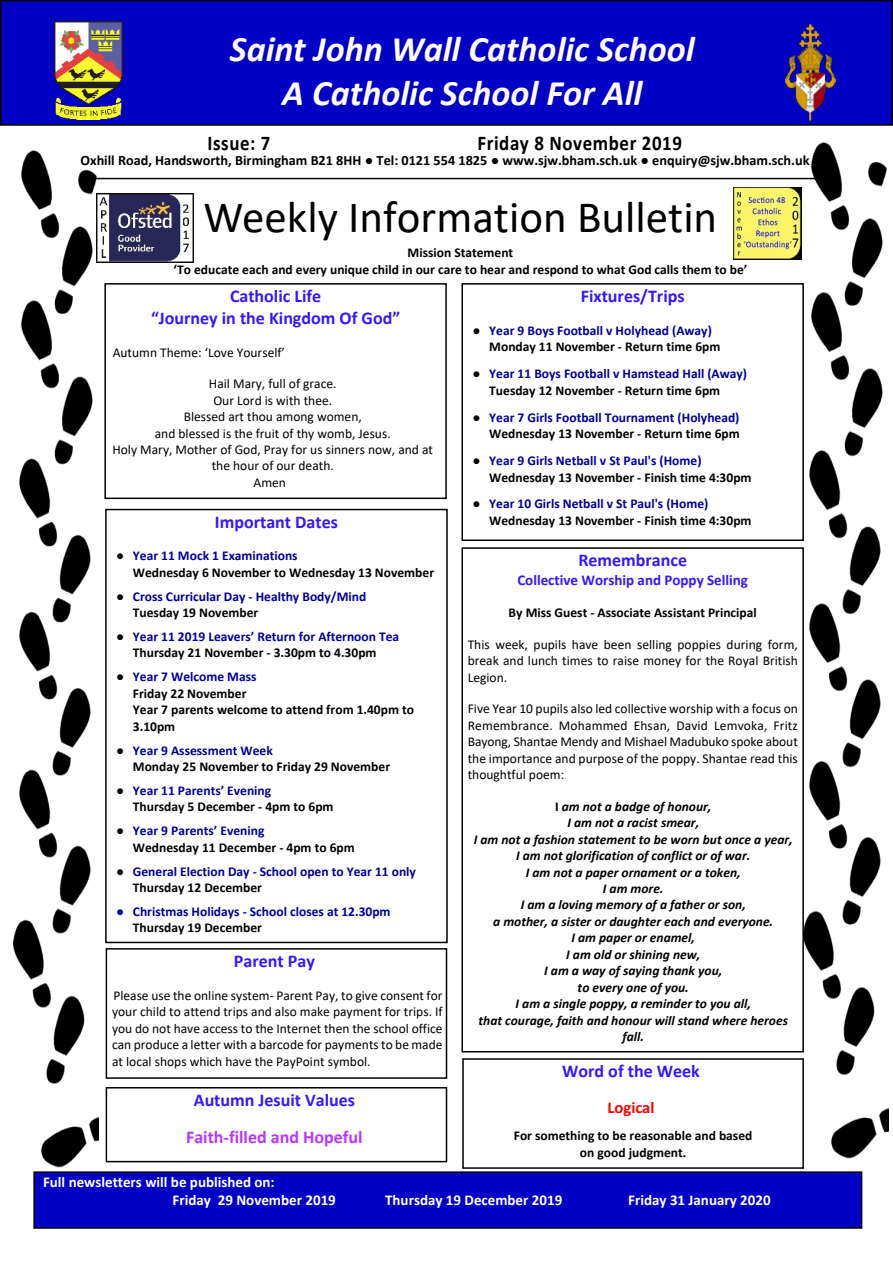
<style>
.page{position:relative;width:893px;height:1263px;background:#fff}
.page>*{position:absolute;margin:0;border:0;box-sizing:border-box;transform-origin:0 0}
.t1{font:45px "Calibri";color:#000}
.t2{font:italic 700 36px/44px "Calibri";color:#fefefe;text-align:center}
.t3{font:700 21px "Calibri";letter-spacing:.03em;color:#000;scale:.9 1}
.t4{font:700 18px/22px "Calibri";color:#3417ff;text-align:center}
.t5{font:700 18px "Calibri";color:#b835ff}
.t6{font:700 16.5px "Calibri";color:#fd0000}
.t7{font:700 15px/18.3px "Calibri";color:#fff}
.t8{font:700 15px "Calibri";color:#3417ff}
.t9{font:700 14.25px "Calibri";color:#000}
.t10{font:13.5px/16.5px "Calibri";color:#000;text-align:justify}
.t11{font:700 13.5px/16.5px "Calibri";color:#000}
.t12{font:700 13.5px/16.5px "Calibri";color:#009}
.t13{font:italic 700 13.5px/16.5px "Calibri";color:#000;text-align:center}
.s1{font-family:"Times New Roman"}
.s2{color:#009}
.s3{font-family:"Times New Roman";color:#000}
.s4{color:#000}
.s5{font-style:normal}
</style>
<div class="page">
<hr style="left:84px;top:178px;width:742px;height:1px;background:#000">
<div style="left:0;top:0;width:893px;height:126px;background:#0300c5;border:2px solid #000"></div>
<img style="left:54px;top:21px;width:68px;height:99px">
<div style="left:105px;top:509px;width:343px;height:434px;border:2px solid #000"></div>
<img style="left:785px;top:23px;width:51px;height:95px">
<img style="left:98px;top:194px;width:95px;height:69px">
<img style="left:734px;top:187px;width:68px;height:73px">
<div style="left:34px;top:1172px;width:828px;height:56px;background:#0300c5"></div>
<div style="left:33px;top:1171px;width:829px;height:58px;border:2px solid #000"></div>
<div style="left:104px;top:283px;width:343px;height:216px;border:2px solid #000"></div>
<img style="left:14px;top:150px;width:84px;height:1038px">
<img style="left:804px;top:118px;width:84px;height:1061px">
<div style="left:461px;top:547px;width:343px;height:505px;border:2px solid #000"></div>
<div style="left:461px;top:283px;width:343px;height:258px;border:2px solid #000"></div>
<div style="left:106px;top:1087px;width:341px;height:75px;border:2px solid #000"></div>
<div style="left:462px;top:1058px;width:342px;height:111px;border:2px solid #000"></div>
<div style="left:106px;top:948px;width:341px;height:131px;border:2px solid #000"></div>
<h2 class="t2" style="left:230px;top:30px;width:466px">Saint John Wall Catholic School<br>A Catholic School For All</h2>
<h3 class="t3" style="left:207px;top:134px;width:72px">Issue: 7</h3>
<h3 class="t3" style="left:477px;top:134px;width:229px">Friday 8 November 2019</h3>
<p class="t9" style="left:80px;top:154px;width:730px">Oxhill Road, Handsworth, Birmingham B21 8HH ● Tel: 0121 554 1825 ● www.sjw.bham.sch.uk ● enquiry@sjw.bham.sch.uk</p>
<h1 class="t1" style="left:204px;top:199px;width:515px">Weekly Information Bulletin</h1>
<p class="t11" style="left:174px;top:246px;width:575px;text-align:center">Mission Statement<br>‘To educate each and every unique child in our care to hear and respond to what God calls them to be’</p>
<h3 class="t4" style="left:151px;top:286px;width:251px">Catholic Life<br>“Journey in the Kingdom Of God”</h3>
<p class="t10" style="left:113px;top:345px;width:174px">Autumn Theme: ‘Love Yourself’</p>
<p class="t10" style="left:112px;top:376px;width:322px;text-align:center">Hail Mary, full of grace.<br>Our Lord is with thee.<br>Blessed art thou among women,<br>and blessed is the fruit of thy womb, Jesus.<br>Holy Mary, Mother of God, Pray for us sinners now, and at the hour of our death.<br>Amen</p>
<h3 class="t4" style="left:215px;top:512px;width:124px">Important Dates</h3>
<p class="t11" style="left:133px;top:549px;width:303px;text-indent:-17px"><span class="s1">●</span> <span class="s2">Year 11 Mock 1 Examinations<br></span>Wednesday 6 November to Wednesday 13 November</p>
<p class="t12" style="left:133px;top:589px;width:235px;text-indent:-17px"><span class="s3">●</span> Cross Curricular Day - Healthy Body/Mind<br><span class="s4">Tuesday 19 November</span></p>
<p class="t12" style="left:116px;top:629px;width:285px;text-align:center"><span class="s3">●</span> Year 11 2019 Leavers’ Return for Afternoon Tea<br><span class="s4">Thursday 21 November - 3.30pm to 4.30pm</span></p>
<p class="t11" style="left:133px;top:670px;width:283px;text-indent:-17px"><span class="s1">●</span> <span class="s2">Year 7 Welcome Mass<br></span>Friday 22 November<br>Year 7 parents welcome to attend from 1.40pm to<br>3.10pm</p>
<p class="t11" style="left:133px;top:743px;width:259px;text-indent:-17px"><span class="s1">●</span> <span class="s2">Year 9 Assessment Week<br></span>Monday 25 November to Friday 29 November</p>
<p class="t11" style="left:133px;top:783px;width:202px;text-indent:-17px"><span class="s1">●</span> <span class="s2">Year 11 Parents’ Evening<br></span>Thursday 5 December - 4pm to 6pm</p>
<p class="t11" style="left:133px;top:823px;width:223px;text-indent:-17px"><span class="s1">●</span> <span class="s2">Year 9 Parents’ Evening<br></span>Wednesday 11 December - 4pm to 6pm</p>
<p class="t12" style="left:133px;top:864px;width:285px;text-indent:-17px"><span class="s3">●</span> General Election Day - School open to Year 11 only<br><span class="s4">Thursday 12 December</span></p>
<p class="t12" style="left:133px;top:904px;width:259px;text-indent:-17px"><span class="s1">●</span> Christmas Holidays - School closes at 12.30pm<br><span class="s4">Thursday 19 December</span></p>
<h3 class="t4" style="left:234px;top:951px;width:82px">Parent Pay</h3>
<p class="t10" style="left:112px;top:988px;width:332px">Please use the online system- Parent Pay, to give consent for your child to attend trips and also make payment for trips. If you do not have access to the Internet then the school office can produce a letter with a barcode for payments to be made at local shops which have the PayPoint symbol.</p>
<h3 class="t4" style="left:194px;top:1090px;width:163px">Autumn Jesuit Values</h3>
<h3 class="t5" style="left:186px;top:1129px;width:178px">Faith-filled and Hopeful</h3>
<h3 class="t4" style="left:581px;top:286px;width:105px">Fixtures/Trips</h3>
<p class="t12" style="left:489px;top:323px;width:233px;text-indent:-17px"><span class="s3">●</span> Year 9 Boys Football v Holyhead (Away)<br><span class="s4">Monday 11 November - Return time 6pm</span></p>
<p class="t12" style="left:489px;top:366px;width:259px;text-indent:-17px"><span class="s3">●</span> Year 11 Boys Football v Hamstead Hall (Away)<br><span class="s4">Tuesday 12 November - Return time 6pm</span></p>
<p class="t12" style="left:472px;top:410px;width:269px;text-align:right"><span class="s3">●</span> Year 7 Girls Football Tournament (Holyhead)<br><span class="s4">Wednesday 13 November - Return time 6pm</span></p>
<p class="t11" style="left:489px;top:453px;width:264px;text-indent:-17px"><span class="s1">●</span> <span class="s2">Year 9 Girls Netball v St Paul's (Home)<br></span>Wednesday 13 November - Finish time 4:30pm</p>
<p class="t11" style="left:489px;top:497px;width:264px;text-indent:-17px"><span class="s1">●</span> <span class="s2">Year 10 Girls Netball v St Paul's (Home)<br></span>Wednesday 13 November - Finish time 4:30pm</p>
<h3 class="t4" style="left:578px;top:550px;width:110px">Remembrance</h3>
<p class="t8" style="left:517px;top:574px;width:232px">Collective Worship and Poppy Selling</p>
<p class="t11" style="left:509px;top:605px;width:250px">By Miss Guest - Associate Assistant Principal</p>
<p class="t10" style="left:468px;top:637px;width:332px">This week, pupils have been selling poppies during form, break and lunch times to raise money for the Royal British Legion.</p>
<p class="t10" style="left:468px;top:701px;width:332px">Five Year 10 pupils also led collective worship with a focus on Remembrance. Mohammed Ehsan, David Lemvoka, Fritz Bayong, Shantae Mendy and Mishael Madubuko spoke about the importance and purpose of the poppy. Shantae read this thoughtful poem:</p>
<p class="t13" style="left:474px;top:799px;width:320px"><span class="s5">I</span> am not a badge of honour,<br>I am not a racist smear,<br>I am not a fashion statement to be worn but once a year,<br>I am not glorification of conflict or of war.<br>I am not a paper ornament or a token,<br>I am more.<br>I am a loving memory of a father or son,<br>a mother, a sister or daughter each and everyone.<br>I am paper or enamel,<br>I am old or shining new,<br>I am a way of saying thank you,<br>to every one of you.<br>I am a single poppy, a reminder to you all,<br>that courage, faith and honour will stand where heroes fall.</p>
<h3 class="t4" style="left:562px;top:1061px;width:139px">Word of the Week</h3>
<p class="t6" style="left:608px;top:1100px;width:48px">Logical</p>
<p class="t11" style="left:514px;top:1129px;width:240px;text-align:center">For something to be reasonable and based on good judgment<span class="s1">.</span></p>
<p class="t7" style="left:173px;top:1174px;width:165px;text-indent:-130px">Full newsletters will be published on:<br>Friday 29 November 2019</p>
<p class="t7" style="left:385px;top:1192px;width:179px">Thursday 19 December 2019</p>
<p class="t7" style="left:628px;top:1192px;width:144px">Friday 31 January 2020</p>
</div>
